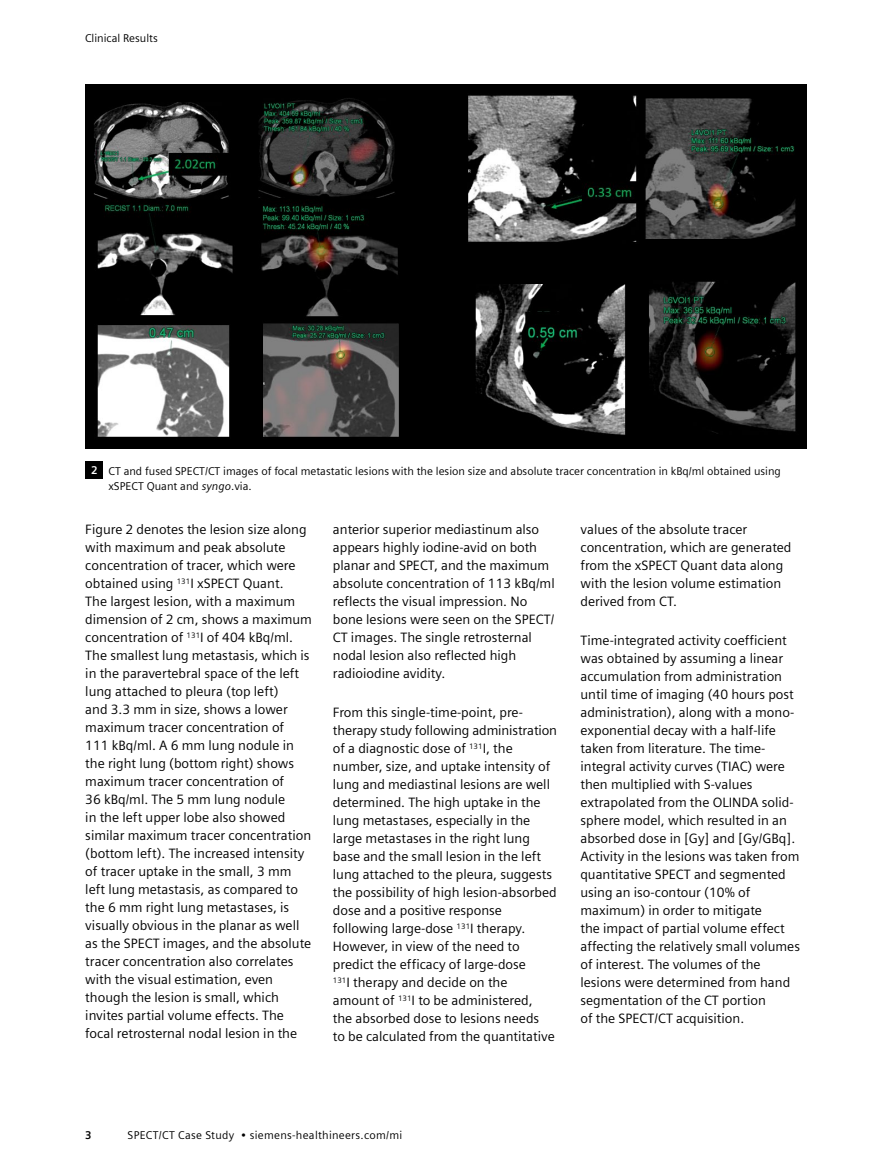
<style>
.page{position:relative;width:891px;height:1175px;background:#fff}
.page>*{position:absolute;margin:0;border:0;box-sizing:border-box;transform-origin:0 0}
.t1{font:13.5px/18px "Siemens Sans";color:#000}
.t2{font:11.25px/15px "Siemens Sans";color:#000}
.t3{font:11.25px "Siemens Sans";letter-spacing:.025em;color:#000}
.t4{font:700 11.25px "Siemens Sans";color:#000}
.s1{font-weight:700;color:#fff}
.s2{font-style:italic}
</style>
<div class="page">
<div style="left:86px;top:462px;width:17px;height:17px;background:#000"></div>
<img style="left:85px;top:85px;width:722px;height:363px">
<p class="t2" style="left:85px;top:31px;width:74px">Clinical Results</p>
<p class="t2" style="left:108px;top:463px;width:674px;text-indent:-17px"><span class="s1">2</span> CT and fused SPECT/CT images of focal metastatic lesions with the lesion size and absolute tracer concentration in kBq/ml obtained using xSPECT Quant and <span class="s2">syngo</span>.via.</p>
<p class="t1" style="left:85px;top:520px;width:228px">Figure 2 denotes the lesion size along with maximum and peak absolute concentration of tracer, which were obtained using <sup>131</sup>I xSPECT Quant.<br>The largest lesion, with a maximum dimension of 2 cm, shows a maximum concentration of <sup>131</sup>I of 404 kBq/ml.<br>The smallest lung metastasis, which is in the paravertebral space of the left lung attached to pleura (top left)<br>and 3.3 mm in size, shows a lower maximum tracer concentration of<br>111 kBq/ml. A 6 mm lung nodule in the right lung (bottom right) shows maximum tracer concentration of<br>36 kBq/ml. The 5 mm lung nodule<br>in the left upper lobe also showed similar maximum tracer concentration (bottom left). The increased intensity of tracer uptake in the small, 3 mm left lung metastasis, as compared to the 6 mm right lung metastases, is visually obvious in the planar as well as the SPECT images, and the absolute tracer concentration also correlates with the visual estimation, even though the lesion is small, which invites partial volume effects. The focal retrosternal nodal lesion in the</p>
<p class="t1" style="left:333px;top:520px;width:223px">anterior superior mediastinum also appears highly iodine-avid on both planar and SPECT, and the maximum absolute concentration of 113 kBq/ml reflects the visual impression. No bone lesions were seen on the SPECT/ CT images. The single retrosternal nodal lesion also reflected high radioiodine avidity.</p>
<p class="t1" style="left:580px;top:520px;width:213px">values of the absolute tracer concentration, which are generated from the xSPECT Quant data along with the lesion volume estimation derived from CT.</p>
<p class="t1" style="left:580px;top:631px;width:221px">Time-integrated activity coefficient was obtained by assuming a linear accumulation from administration until time of imaging (40 hours post administration), along with a mono&shy;exponential decay with a half-life taken from literature. The time&shy;integral activity curves (TIAC) were then multiplied with S-values extrapolated from the OLINDA solid&shy;sphere model, which resulted in an absorbed dose in [Gy] and [Gy/GBq].<br>Activity in the lesions was taken from quantitative SPECT and segmented using an iso-contour (10% of maximum) in order to mitigate<br>the impact of partial volume effect affecting the relatively small volumes of interest. The volumes of the lesions were determined from hand segmentation of the CT portion<br>of the SPECT/CT acquisition.</p>
<p class="t1" style="left:333px;top:703px;width:226px">From this single-time-point, pre&shy;therapy study following administration of a diagnostic dose of <sup>131</sup>I, the number, size, and uptake intensity of lung and mediastinal lesions are well determined. The high uptake in the lung metastases, especially in the large metastases in the right lung base and the small lesion in the left lung attached to the pleura, suggests the possibility of high lesion-absorbed dose and a positive response following large-dose <sup>131</sup>I therapy.<br>However, in view of the need to predict the efficacy of large-dose<br><sup>131</sup>I therapy and decide on the amount of <sup>131</sup>I to be administered,<br>the absorbed dose to lesions needs<br>to be calculated from the quantitative</p>
<p class="t4" style="left:85px;top:1129px;width:8px">3</p>
<p class="t3" style="left:128px;top:1129px;width:276px">SPECT/CT Case Study • siemens-healthineers.com/mi</p>
</div>
